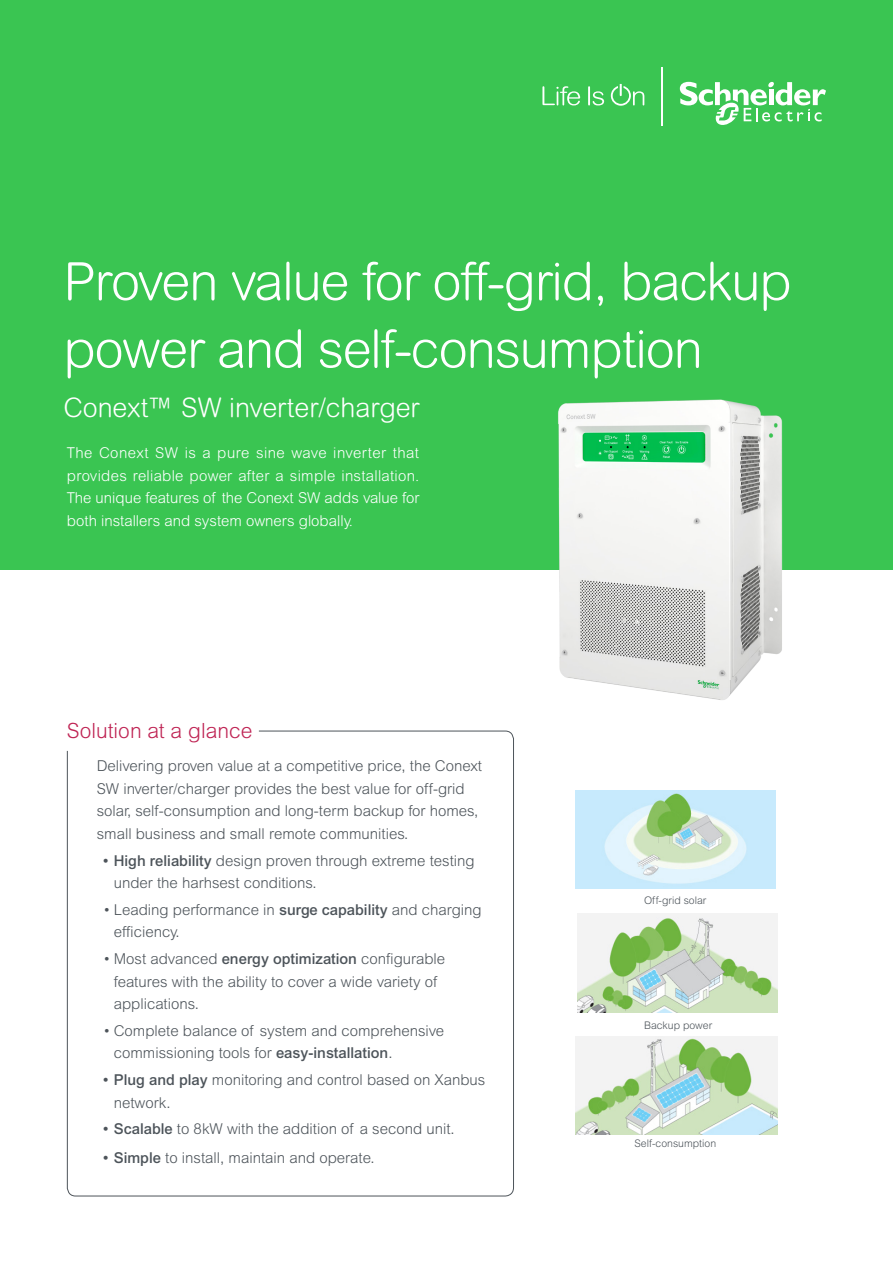
<style>
.page{position:relative;width:893px;height:1263px;background:#fff}
.page>*{position:absolute;margin:0;border:0;box-sizing:border-box;transform-origin:0 0}
.Title_Style_01{font:300 52.5px/67.5px "Arial Rounded MT Pro";letter-spacing:-.02em;color:#fff}
.Subhead_Style_01{font:300 27px "Arial Rounded MT Pro";color:#fff}
.Product_at_a_glance{font:300 21px "Arial MT Std";color:#bf2454}
.Box_Style{font:300 15px/22.5px "Arial MT Std";color:#4d545a}
.Cover_Intro_Text_Sty{font:300 15px/22.5px "Arial Rounded MT Pro";color:#fff;text-align:justify}
.Optional_Footnotes_B{font:300 10.5px "Arial MT Std";color:#4d545a}
.s1{font-weight:500}
</style>
<div class="page">
<div style="left:0;top:0;width:893px;height:570px;background:#3ac552"></div>
<svg style="left:67px;top:730px;width:447px;height:467px"></svg>
<svg style="left:542px;top:86px;width:38px;height:19px"></svg>
<svg style="left:588px;top:86px;width:16px;height:19px"></svg>
<svg style="left:611px;top:84px;width:33px;height:22px"></svg>
<svg style="left:680px;top:82px;width:146px;height:43px"></svg>
<hr style="left:662px;top:67px;width:1px;height:59px;background:#fff">
<img style="left:558px;top:399px;width:225px;height:301px">
<img style="left:576px;top:790px;width:200px;height:98px">
<img style="left:576px;top:1037px;width:202px;height:98px">
<img style="left:578px;top:914px;width:200px;height:98px">
<p class="Title_Style_01" style="left:63px;top:250px;width:730px">Proven value for off-grid, backup power and self-consumption</p>
<p class="Subhead_Style_01" style="left:63px;top:392px;width:358px">Conext™ SW inverter/charger</p>
<p class="Cover_Intro_Text_Sty" style="left:67px;top:442px;width:354px">The Conext SW is a pure sine wave inverter that provides reliable power after a simple installation.<br>The unique features of the Conext SW adds value for both installers and system owners globally.</p>
<p class="Product_at_a_glance" style="left:67px;top:719px;width:187px">Solution at a glance</p>
<p class="Box_Style" style="left:97px;top:755px;width:387px">Delivering proven value at a competitive price, the Conext SW inverter/charger provides the best value for off-grid solar, self-consumption and long-term backup for homes, small business and small remote communities.</p>
<p class="Box_Style" style="left:114px;top:849px;width:363px;text-indent:-11px"><span class="s1">• High reliability</span> design proven through extreme testing under the harhsest conditions.</p>
<p class="Box_Style" style="left:114px;top:898px;width:369px;text-indent:-11px">• Leading performance in <span class="s1">surge capability</span> and charging efficiency.</p>
<p class="Box_Style" style="left:114px;top:947px;width:333px;text-indent:-11px">• Most advanced <span class="s1">energy optimization</span> configurable features with the ability to cover a wide variety of applications.</p>
<p class="Box_Style" style="left:114px;top:1019px;width:332px;text-indent:-11px">• Complete balance of system and comprehensive commissioning tools for <span class="s1">easy-installation</span>.</p>
<p class="Box_Style" style="left:114px;top:1068px;width:373px;text-indent:-11px"><span class="s1">• Plug and play</span> monitoring and control based on Xanbus network.</p>
<p class="Box_Style" style="left:103px;top:1118px;width:353px"><span class="s1">• Scalable</span> to 8kW with the addition of a second unit.</p>
<p class="Box_Style" style="left:103px;top:1146px;width:273px"><span class="s1">• Simple</span> to install, maintain and operate.</p>
<p class="Optional_Footnotes_B" style="left:644px;top:894px;width:64px">Off-grid solar</p>
<p class="Optional_Footnotes_B" style="left:644px;top:1019px;width:70px">Backup power</p>
<p class="Optional_Footnotes_B" style="left:634px;top:1137px;width:83px">Self-consumption</p>
</div>
